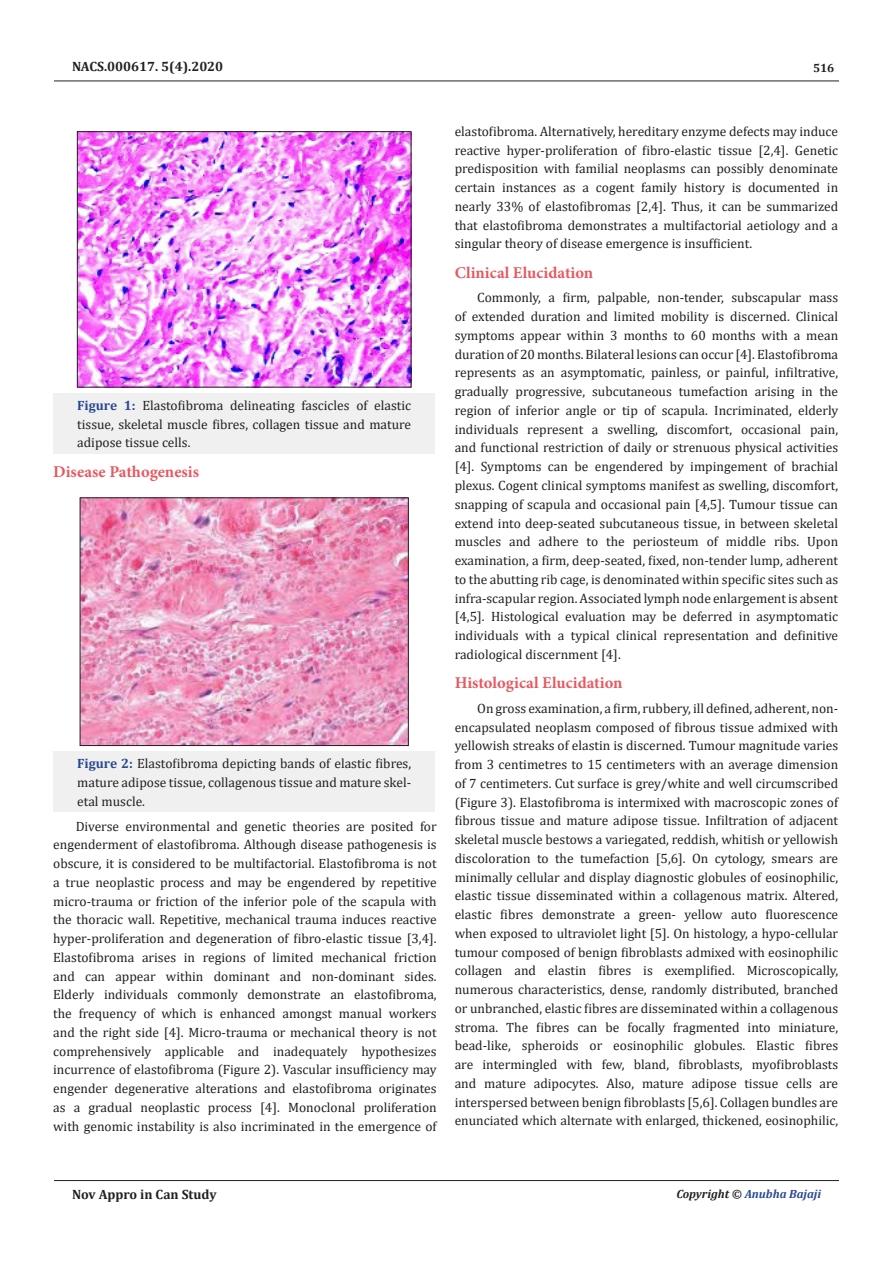
<style>
.page{position:relative;width:893px;height:1263px;background:#fff}
.page>*{position:absolute;margin:0;border:0;box-sizing:border-box;transform-origin:0 0}
.t1{font:700 16.5px "Minion Pro";color:#e65960}
.t2{font:13.5px/18.8px "Cambria";color:#231f20;text-align:justify}
.t3{font:700 13.5px "Cambria";color:#231f20}
.t4{font:italic 700 12px "Cambria";color:#2a4791}
.t5{font:700 12px "Cambria";color:#231f20}
.s1{font-weight:700;color:#2a4791}
.s2{color:#231f20}
</style>
<div class="page">
<hr style="left:54px;top:81px;width:785px;height:1px;background:#231f20">
<hr style="left:54px;top:1180px;width:785px;height:1px;background:#231f20">
<div style="left:53px;top:393px;width:382px;height:60px;background:#f0f0f0"></div>
<img style="left:79px;top:133px;width:330px;height:252px">
<div style="left:77px;top:131px;width:334px;height:256px;border:1px solid #231f20"></div>
<div style="left:53px;top:752px;width:382px;height:60px;background:#f0f0f0"></div>
<img style="left:82px;top:500px;width:324px;height:244px">
<p class="t3" style="left:72px;top:56px;width:153px">NACS.000617. 5(4).2020</p>
<p class="t5" style="left:813px;top:60px;width:23px">516</p>
<p class="t2" style="left:77px;top:396px;width:335px"><span class="s1">Figure 1:</span> Elastofibroma delineating fascicles of elastic tissue, skeletal muscle fibres, collagen tissue and mature adipose tissue cells.</p>
<p class="t1" style="left:53px;top:460px;width:147px">Disease Pathogenesis</p>
<p class="t2" style="left:77px;top:754px;width:335px"><span class="s1">Figure 2:</span> Elastofibroma depicting bands of elastic fibres, mature adipose tissue, collagenous tissue and mature skel&shy;etal muscle.</p>
<p class="t2" style="left:53px;top:816px;width:385px;text-indent:22px">Diverse environmental and genetic theories are posited for engenderment of elastofibroma. Although disease pathogenesis is obscure, it is considered to be multifactorial. Elastofibroma is not a true neoplastic process and may be engendered by repetitive micro-trauma or friction of the inferior pole of the scapula with the thoracic wall. Repetitive, mechanical trauma induces reactive hyper-proliferation and degeneration of fibro-elastic tissue [3,4].<br>Elastofibroma arises in regions of limited mechanical friction and can appear within dominant and non-dominant sides.<br>Elderly individuals commonly demonstrate an elastofibroma, the frequency of which is enhanced amongst manual workers and the right side [4]. Micro-trauma or mechanical theory is not comprehensively applicable and inadequately hypothesizes incurrence of elastofibroma (Figure 2). Vascular insufficiency may engender degenerative alterations and elastofibroma originates as a gradual neoplastic process [4]. Monoclonal proliferation with genomic instability is also incriminated in the emergence of</p>
<p class="t2" style="left:455px;top:122px;width:385px">elastofibroma. Alternatively, hereditary enzyme defects may induce reactive hyper-proliferation of fibro-elastic tissue [2,4]. Genetic predisposition with familial neoplasms can possibly denominate certain instances as a cogent family history is documented in nearly 33% of elastofibromas [2,4]. Thus, it can be summarized that elastofibroma demonstrates a multifactorial aetiology and a singular theory of disease emergence is insufficient.</p>
<p class="t1" style="left:455px;top:261px;width:140px">Clinical Elucidation</p>
<p class="t2" style="left:455px;top:288px;width:385px;text-indent:22px">Commonly, a firm, palpable, non-tender, subscapular mass of extended duration and limited mobility is discerned. Clinical symptoms appear within 3 months to 60 months with a mean duration of 20 months. Bilateral lesions can occur [4]. Elastofibroma represents as an asymptomatic, painless, or painful, infiltrative, gradually progressive, subcutaneous tumefaction arising in the region of inferior angle or tip of scapula. Incriminated, elderly individuals represent a swelling, discomfort, occasional pain, and functional restriction of daily or strenuous physical activities [4]. Symptoms can be engendered by impingement of brachial plexus. Cogent clinical symptoms manifest as swelling, discomfort, snapping of scapula and occasional pain [4,5]. Tumour tissue can extend into deep-seated subcutaneous tissue, in between skeletal muscles and adhere to the periosteum of middle ribs. Upon examination, a firm, deep-seated, fixed, non-tender lump, adherent to the abutting rib cage, is denominated within specific sites such as infra-scapular region. Associated lymph node enlargement is absent [4,5]. Histological evaluation may be deferred in asymptomatic individuals with a typical clinical representation and definitive radiological discernment [4].</p>
<p class="t1" style="left:455px;top:671px;width:169px">Histological Elucidation</p>
<p class="t2" style="left:455px;top:699px;width:385px;text-indent:22px">On gross examination, a firm, rubbery, ill defined, adherent, non&shy;encapsulated neoplasm composed of fibrous tissue admixed with yellowish streaks of elastin is discerned. Tumour magnitude varies from 3 centimetres to 15 centimeters with an average dimension of 7 centimeters. Cut surface is grey/white and well circumscribed (Figure 3). Elastofibroma is intermixed with macroscopic zones of fibrous tissue and mature adipose tissue. Infiltration of adjacent skeletal muscle bestows a variegated, reddish, whitish or yellowish discoloration to the tumefaction [5,6]. On cytology, smears are minimally cellular and display diagnostic globules of eosinophilic, elastic tissue disseminated within a collagenous matrix. Altered, elastic fibres demonstrate a green- yellow auto fluorescence when exposed to ultraviolet light [5]. On histology, a hypo-cellular tumour composed of benign fibroblasts admixed with eosinophilic collagen and elastin fibres is exemplified. Microscopically, numerous characteristics, dense, randomly distributed, branched or unbranched, elastic fibres are disseminated within a collagenous stroma. The fibres can be focally fragmented into miniature, bead-like, spheroids or eosinophilic globules. Elastic fibres are intermingled with few, bland, fibroblasts, myofibroblasts and mature adipocytes. Also, mature adipose tissue cells are interspersed between benign fibroblasts [5,6]. Collagen bundles are enunciated which alternate with enlarged, thickened, eosinophilic,</p>
<p class="t3" style="left:72px;top:1185px;width:146px">Nov Appro in Can Study</p>
<p class="t4" style="left:676px;top:1185px;width:146px"><span class="s2">Copyright ©</span> Anubha Bajaji</p>
</div>
